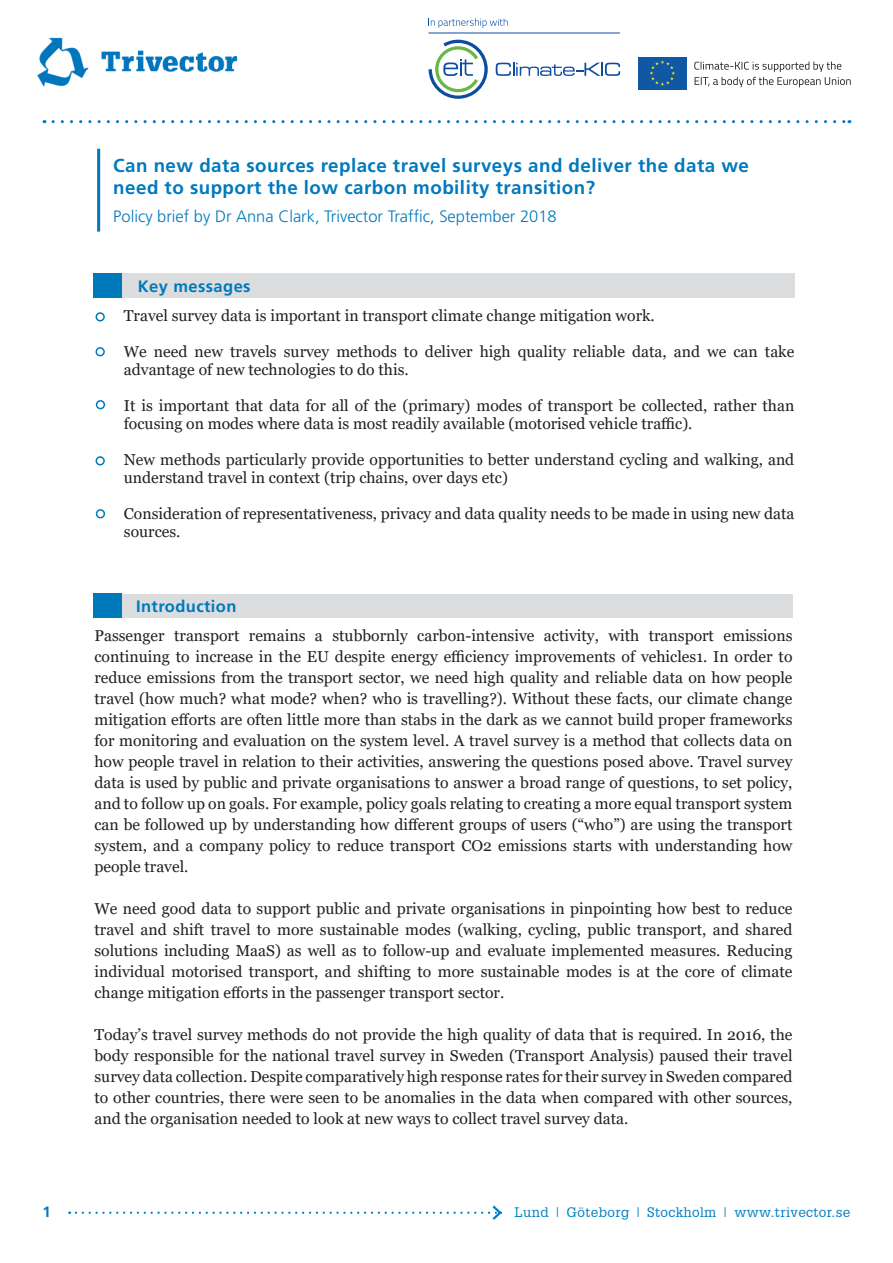
<style>
.page{position:relative;width:893px;height:1263px;background:#fff}
.page>*{position:absolute;margin:0;border:0;box-sizing:border-box;transform-origin:0 0}
.t1{font:700 18.75px/22.5px "Frutiger";letter-spacing:.025em;color:#0079bc}
.t2{font:300 16.5px "Frutiger";color:#0079bc}
.t3{font:700 16.5px "Frutiger";letter-spacing:.025em;color:#0079bc}
.t4{font:15.75px/21px "Georgia";color:#231f20}
.t5{font:700 15px "Frutiger";color:#0079bc}
.t6{font:13.5px "Glypha LT Std";letter-spacing:.03em;color:#007fc5}
</style>
<div class="page">
<img style="left:37px;top:37px;width:201px;height:50px">
<svg style="left:76px;top:1205px;width:427px;height:15px"></svg>
<svg style="left:429px;top:40px;width:59px;height:59px"></svg>
<svg style="left:496px;top:63px;width:124px;height:13px"></svg>
<hr style="left:429px;top:33px;width:191px;height:1px;background:#0d4da1">
<svg style="left:428px;top:18px;width:80px;height:10px"></svg>
<svg style="left:694px;top:62px;width:157px;height:25px"></svg>
<div style="left:638px;top:57px;width:49px;height:32px;background:#1058a4"></div>
<svg style="left:650px;top:60px;width:25px;height:26px"></svg>
<svg style="left:53px;top:120px;width:797px;height:3px"></svg>
<div style="left:96px;top:273px;width:698px;height:24px;background:#dbddde"></div>
<div style="left:94px;top:273px;width:28px;height:24px;background:#0079bc"></div>
<div style="left:95px;top:594px;width:697px;height:24px;background:#dbddde"></div>
<div style="left:94px;top:594px;width:28px;height:24px;background:#0079bc"></div>
<div style="left:96px;top:312px;width:9px;height:10px;border:2px solid #0079bc;border-radius:50%"></div>
<div style="left:96px;top:347px;width:9px;height:9px;border:2px solid #0079bc;border-radius:50%"></div>
<div style="left:96px;top:400px;width:9px;height:9px;border:2px solid #0079bc;border-radius:50%"></div>
<div style="left:96px;top:456px;width:9px;height:9px;border:2px solid #0079bc;border-radius:50%"></div>
<div style="left:96px;top:509px;width:9px;height:9px;border:2px solid #0079bc;border-radius:50%"></div>
<hr style="left:97px;top:149px;width:3px;height:83px;background:#0079bc">
<p class="t1" style="left:113px;top:154px;width:637px">Can new data sources replace travel surveys and deliver the data we need to support the low carbon mobility transition?</p>
<p class="t2" style="left:113px;top:207px;width:445px">Policy brief by Dr Anna Clark, Trivector Traffic, September 2018</p>
<p class="t3" style="left:138px;top:276px;width:114px">Key messages</p>
<p class="t4" style="left:124px;top:305px;width:532px">Travel survey data is important in transport climate change mitigation work.</p>
<p class="t4" style="left:124px;top:343px;width:672px;line-height:18px">We need new travels survey methods to deliver high quality reliable data, and we can take advantage of new technologies to do this.</p>
<p class="t4" style="left:124px;top:397px;width:672px;line-height:18px">It is important that data for all of the (primary) modes of transport be collected, rather than focusing on modes where data is most readily available (motorised vehicle traffic).</p>
<p class="t4" style="left:124px;top:451px;width:672px;line-height:18px">New methods particularly provide opportunities to better understand cycling and walking, and understand travel in context (trip chains, over days etc)</p>
<p class="t4" style="left:124px;top:505px;width:672px;line-height:18px">Consideration of representativeness, privacy and data quality needs to be made in using new data sources.</p>
<p class="t3" style="left:136px;top:597px;width:102px">Introduction</p>
<p class="t4" style="left:94px;top:625px;width:699px;text-align:justify">Passenger transport remains a stubbornly carbon-intensive activity, with transport emissions continuing to increase in the EU despite energy efficiency improvements of vehicles1. In order to reduce emissions from the transport sector, we need high quality and reliable data on how people travel (how much? what mode? when? who is travelling?). Without these facts, our climate change mitigation efforts are often little more than stabs in the dark as we cannot build proper frameworks for monitoring and evaluation on the system level. A travel survey is a method that collects data on how people travel in relation to their activities, answering the questions posed above. Travel survey data is used by public and private organisations to answer a broad range of questions, to set policy, and to follow up on goals. For example, policy goals relating to creating a more equal transport system can be followed up by understanding how different groups of users (“who”) are using the transport system, and a company policy to reduce transport CO2 emissions starts with understanding how people travel.</p>
<p class="t4" style="left:94px;top:898px;width:699px;text-align:justify">We need good data to support public and private organisations in pinpointing how best to reduce travel and shift travel to more sustainable modes (walking, cycling, public transport, and shared solutions including MaaS) as well as to follow-up and evaluate implemented measures. Reducing individual motorised transport, and shifting to more sustainable modes is at the core of climate change mitigation efforts in the passenger transport sector.</p>
<p class="t4" style="left:94px;top:1024px;width:699px;text-align:justify">Today’s travel survey methods do not provide the high quality of data that is required. In 2016, the body responsible for the national travel survey in Sweden (Transport Analysis) paused their travel survey data collection. Despite comparatively high response rates for their survey in Sweden compared to other countries, there were seen to be anomalies in the data when compared with other sources, and the organisation needed to look at new ways to collect travel survey data.</p>
<p class="t5" style="left:43px;top:1203px;width:10px">1</p>
<p class="t6" style="left:514px;top:1204px;width:338px">Lund | Göteborg | Stockholm | www.trivector.se</p>
</div>
